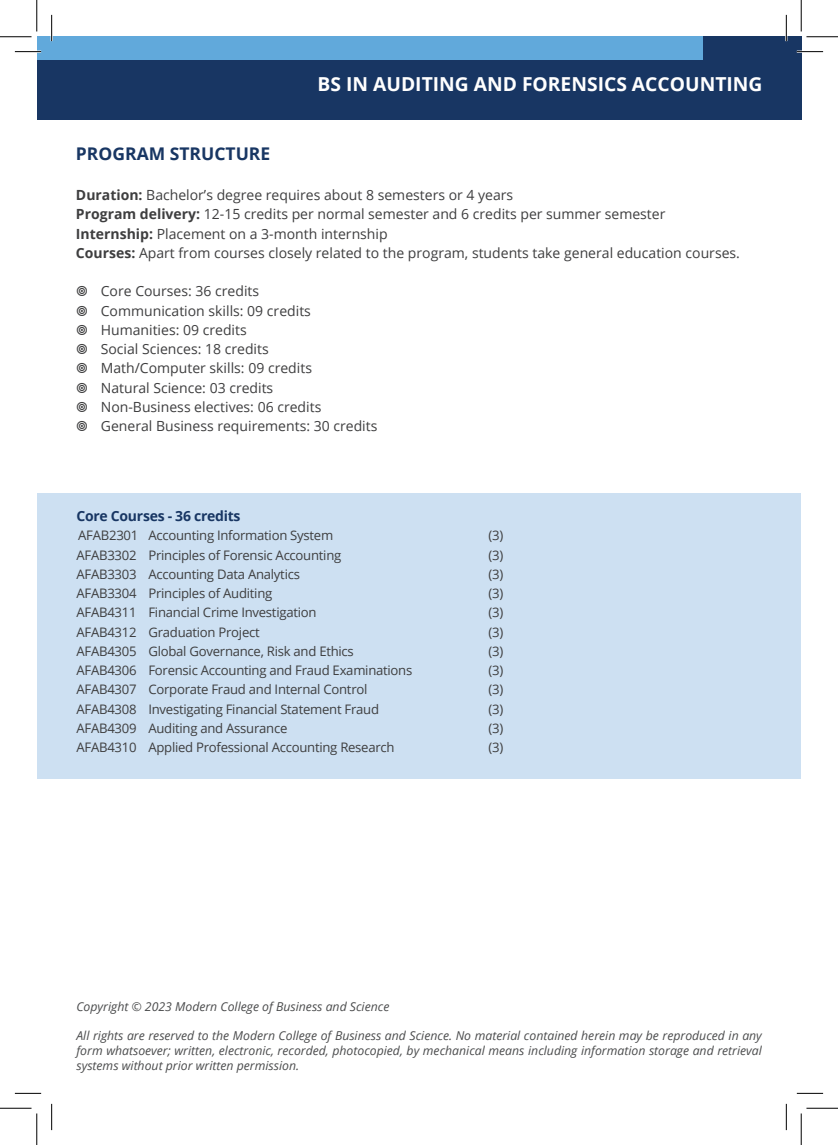
<style>
.page{position:relative;width:838px;height:1145px;background:#fff}
.page>*{position:absolute;margin:0;border:0;box-sizing:border-box;transform-origin:0 0}
.t1{font:700 19.25px "Open Sans";color:#fff}
.t2{font:700 17.5px "Open Sans";color:#183663}
.t3{font:14px "Open Sans";color:#3e3e3f}
.t4{font:700 14px "Open Sans";letter-spacing:-.02em;color:#183663}
.t5{font:13.12px "Open Sans";letter-spacing:-.02em;color:#3e3e3f}
.t6{font:italic 12.25px/14.7px "Open Sans";color:#4b4c4d;text-align:justify}
.s1{font-weight:700}
</style>
<div class="page">
<div style="left:37px;top:37px;width:764px;height:83px;background:#183663"></div>
<div style="left:37px;top:37px;width:665px;height:23px;background:#61a9db"></div>
<div style="left:37px;top:493px;width:763px;height:286px;background:#cde0f2"></div>
<hr style="left:15px;top:51px;width:26px;height:2px;background:#fff">
<hr style="left:796px;top:51px;width:27px;height:2px;background:#fff">
<hr style="left:51px;top:15px;width:2px;height:26px;background:#fff">
<hr style="left:785px;top:15px;width:2px;height:26px;background:#fff">
<svg style="left:15px;top:51px;width:26px;height:1px"></svg>
<svg style="left:796px;top:51px;width:27px;height:1px"></svg>
<svg style="left:15px;top:1093px;width:26px;height:1px"></svg>
<svg style="left:796px;top:1093px;width:27px;height:1px"></svg>
<svg style="left:51px;top:15px;width:1px;height:26px"></svg>
<svg style="left:51px;top:1104px;width:1px;height:26px"></svg>
<svg style="left:786px;top:15px;width:1px;height:26px"></svg>
<svg style="left:786px;top:1104px;width:1px;height:26px"></svg>
<hr style="left:0;top:36px;width:32px;height:1px;background:#000">
<hr style="left:806px;top:36px;width:31px;height:1px;background:#000">
<hr style="left:0;top:1108px;width:32px;height:1px;background:#000">
<hr style="left:806px;top:1108px;width:31px;height:1px;background:#000">
<hr style="left:36px;top:0;width:1px;height:31px;background:#000">
<hr style="left:36px;top:1113px;width:1px;height:32px;background:#000">
<hr style="left:800px;top:0;width:1px;height:31px;background:#000">
<hr style="left:800px;top:1113px;width:1px;height:32px;background:#000">
<p class="t1" style="left:317px;top:71px;width:446px">BS IN AUDITING AND FORENSICS ACCOUNTING</p>
<p class="t2" style="left:76px;top:141px;width:196px">PROGRAM STRUCTURE</p>
<p class="t3" style="left:76px;top:185px;width:439px"><span class="s1">Duration:</span> Bachelor s’ degree requires about 8 semesters or 4 years</p>
<p class="t3" style="left:76px;top:205px;width:591px"><span class="s1">Program delivery:</span> 12-15 credits per normal semester and 6 credits per summer semester</p>
<p class="t3" style="left:76px;top:224px;width:313px"><span class="s1">Internship:</span> Placement on a 3-month internship</p>
<p class="t3" style="left:76px;top:243px;width:665px"><span class="s1">Courses:</span> Apart from courses closely related to the program, students take general education courses.</p>
<p class="t3" style="left:101px;top:282px;width:160px">Core Courses: 36 credits</p>
<p class="t3" style="left:101px;top:301px;width:212px">Communication skills: 09 credits</p>
<p class="t3" style="left:101px;top:320px;width:147px">Humanities: 09 credits</p>
<p class="t3" style="left:101px;top:339px;width:169px">Social Sciences: 18 credits</p>
<p class="t3" style="left:101px;top:359px;width:213px">Math/Computer skills: 09 credits</p>
<p class="t3" style="left:101px;top:378px;width:174px">Natural Science: 03 credits</p>
<p class="t3" style="left:101px;top:397px;width:222px">Non-Business electives: 06 credits</p>
<p class="t3" style="left:101px;top:416px;width:278px">General Business requirements: 30 credits</p>
<p class="t4" style="left:76px;top:506px;width:165px">Core Courses - 36 credits</p>
<p class="t5" style="left:78px;top:527px;width:62px">AFAB2301</p>
<p class="t5" style="left:148px;top:527px;width:186px">Accounting Information System</p>
<p class="t5" style="left:488px;top:527px;width:16px">(3)</p>
<p class="t5" style="left:76px;top:546px;width:62px">AFAB3302</p>
<p class="t5" style="left:148px;top:546px;width:194px">Principles of Forensic Accounting</p>
<p class="t5" style="left:488px;top:546px;width:16px">(3)</p>
<p class="t5" style="left:76px;top:565px;width:62px">AFAB3303</p>
<p class="t5" style="left:148px;top:565px;width:153px">Accounting Data Analytics</p>
<p class="t5" style="left:488px;top:565px;width:16px">(3)</p>
<p class="t5" style="left:76px;top:584px;width:62px">AFAB3304</p>
<p class="t5" style="left:148px;top:584px;width:125px">Principles of Auditing</p>
<p class="t5" style="left:488px;top:584px;width:16px">(3)</p>
<p class="t5" style="left:76px;top:604px;width:62px">AFAB4311</p>
<p class="t5" style="left:148px;top:604px;width:169px">Financial Crime Investigation</p>
<p class="t5" style="left:488px;top:604px;width:16px">(3)</p>
<p class="t5" style="left:76px;top:623px;width:62px">AFAB4312</p>
<p class="t5" style="left:148px;top:623px;width:113px">Graduation Project</p>
<p class="t5" style="left:488px;top:623px;width:16px">(3)</p>
<p class="t5" style="left:76px;top:642px;width:62px">AFAB4305</p>
<p class="t5" style="left:148px;top:642px;width:207px">Global Governance, Risk and Ethics</p>
<p class="t5" style="left:488px;top:642px;width:16px">(3)</p>
<p class="t5" style="left:76px;top:661px;width:62px">AFAB4306</p>
<p class="t5" style="left:148px;top:661px;width:265px">Forensic Accounting and Fraud Examinations</p>
<p class="t5" style="left:488px;top:661px;width:16px">(3)</p>
<p class="t5" style="left:76px;top:681px;width:62px">AFAB4307</p>
<p class="t5" style="left:148px;top:681px;width:220px">Corporate Fraud and Internal Control</p>
<p class="t5" style="left:488px;top:681px;width:16px">(3)</p>
<p class="t5" style="left:76px;top:700px;width:62px">AFAB4308</p>
<p class="t5" style="left:148px;top:700px;width:232px">Investigating Financial Statement Fraud</p>
<p class="t5" style="left:488px;top:700px;width:16px">(3)</p>
<p class="t5" style="left:76px;top:719px;width:62px">AFAB4309</p>
<p class="t5" style="left:148px;top:719px;width:140px">Auditing and Assurance</p>
<p class="t5" style="left:488px;top:719px;width:16px">(3)</p>
<p class="t5" style="left:76px;top:738px;width:62px">AFAB4310</p>
<p class="t5" style="left:148px;top:738px;width:248px">Applied Professional Accounting Research</p>
<p class="t5" style="left:488px;top:738px;width:16px">(3)</p>
<p class="t6" style="left:76px;top:999px;width:314px">Copyright © 2023 Modern College of Business and Science</p>
<p class="t6" style="left:76px;top:1028px;width:687px">All rights are reserved to the Modern College of Business and Science. No material contained herein may be reproduced in any form whatsoever; written, electronic, recorded, photocopied, by mechanical means including information storage and retrieval systems without prior written permission.</p>
</div>
